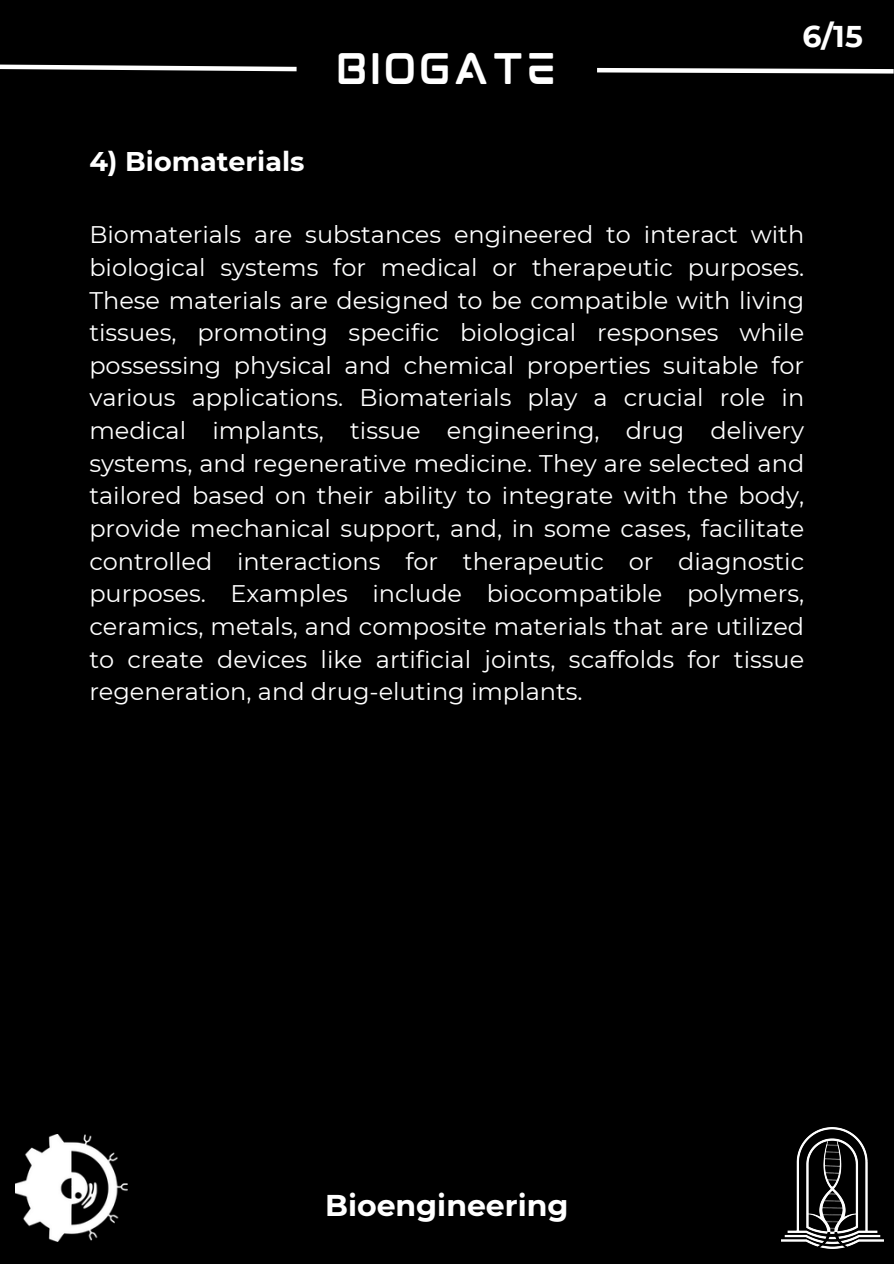
<style>
.page{position:relative;width:894px;height:1264px;background:#fff}
.page>*{position:absolute;margin:0;border:0;box-sizing:border-box;transform-origin:0 0}
.t1{font:37.5px "mokotoglitch";color:#fff}
.t2{font:700 30px "Montserrat";color:#fff}
.t3{font:700 27px "Montserrat";color:#fff}
.t4{font:24px/32.7px "Montserrat";color:#fff;text-align:justify}
</style>
<div class="page">
<div style="left:0;top:0;width:893px;height:1263px;background:#000"></div>
<img style="left:781px;top:1127px;width:102px;height:121px">
<svg style="left:0;top:64px;width:297px;height:8px"></svg>
<svg style="left:597px;top:67px;width:296px;height:7px"></svg>
<img style="left:16px;top:1134px;width:111px;height:107px">
<p class="t3" style="left:89px;top:145px;width:217px">4) Biomaterials</p>
<h2 class="t1" style="left:335px;top:56px;width:224px">BIOGATE</h2>
<h2 class="t2" style="left:802px;top:17px;width:62px">6/15</h2>
<p class="t4" style="left:89px;top:218px;width:716px">Biomaterials are substances engi neered to i nteract with biological systems for medical or therapeutic purposes.<br>These materials are designed to be compati ble with livi ng tissues, promoti ng specific biological responses whi le possessi ng physical and chemical properties suitable for various applications. Biomaterials play a crucial role i n medical i mplants, tissue engi neeri ng, drug delivery systems, and regenerative medici ne. They are selected and tai lored based on thei r abi lity to i ntegrate with the body, provide mechanical support, and, i n some cases, faci litate controlled i nteractions for therapeutic or diagnostic purposes. Examples i nclude biocompati ble polymers, ceramics, metals, and composite materials that are uti lized to create devices li ke artificial joi nts, scaffolds for tissue regeneration, and drug-eluti ng i mplants.</p>
<h2 class="t2" style="left:325px;top:1186px;width:245px">Bioengineering</h2>
</div>
